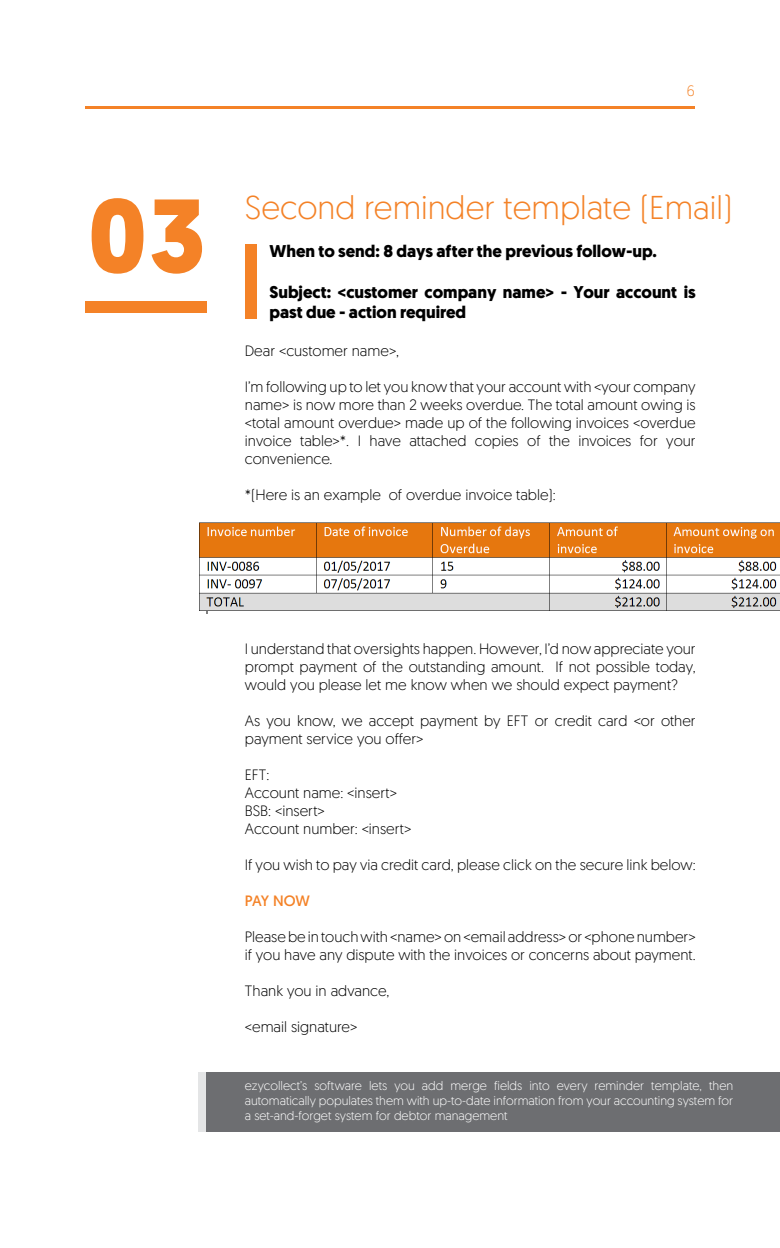
<style>
.page{position:relative;width:780px;height:1248px;background:#fff}
.page>*{position:absolute;margin:0;border:0;box-sizing:border-box;transform-origin:0 0}
.t1{font:700 104px "Geomanist";color:#f48227}
.t2{font:300 33px "Geomanist";color:#f48227}
.t3{font:700 17px/20.4px "Geomanist";color:#000}
.t4{font:300 15px/18px "Geomanist";color:#000}
.t5{font:15px "Geomanist";letter-spacing:-.025em;color:#f48227}
.t6{font:300 15px "Geomanist";color:#f48227}
.t7{font:300 12.5px/15px "Geomanist";color:#fff;text-align:justify}
</style>
<div class="page">
<hr style="left:85px;top:106px;width:609px;height:3px;background:#f48227">
<div style="left:85px;top:301px;width:121px;height:11px;background:#f48227"></div>
<div style="left:245px;top:244px;width:11px;height:74px;background:#f48227"></div>
<img style="left:199px;top:522px;width:581px;height:91px">
<div style="left:205px;top:1071px;width:575px;height:60px;background:#6d6e71"></div>
<div style="left:198px;top:1071px;width:8px;height:60px;background:#e4e5e6"></div>
<h1 class="t1" style="left:87px;top:166px;width:120px">03</h1>
<p class="t6" style="left:686px;top:81px;width:10px">6</p>
<h2 class="t2" style="left:245px;top:186px;width:489px">Second reminder template (Email)</h2>
<p class="t3" style="left:269px;top:240px;width:389px">When to send: 8 days after the previous follow-up.</p>
<p class="t3" style="left:269px;top:281px;width:427px">Subject: &lt;customer company name&gt; - Your account is past due - action required</p>
<p class="t4" style="left:245px;top:341px;width:156px">Dear &lt;customer name&gt;,</p>
<p class="t4" style="left:245px;top:377px;width:452px;text-align:justify">I’m following up to let you know that your account with &lt;your company name&gt; is now more than 2 weeks overdue. The total amount owing is &lt;total amount overdue&gt; made up of the following invoices &lt;overdue invoice table&gt;*. I have attached copies of the invoices for your convenience.</p>
<p class="t4" style="left:245px;top:485px;width:312px">*(Here is an example of overdue invoice table):</p>
<p class="t4" style="left:245px;top:638px;width:452px;text-align:justify">I understand that oversights happen. However, I’d now appreciate your prompt payment of the outstanding amount. If not possible today, would you please let me know when we should expect payment?</p>
<p class="t4" style="left:245px;top:710px;width:452px">As you know, we accept payment by EFT or credit card &lt;or other payment service you offer&gt;</p>
<p class="t4" style="left:245px;top:764px;width:168px">EFT:<br>Account name: &lt;insert&gt;<br>BSB: &lt;insert&gt;<br>Account number: &lt;insert&gt;</p>
<p class="t4" style="left:245px;top:854px;width:452px">If you wish to pay via credit card, please click on the secure link below:</p>
<p class="t5" style="left:245px;top:890px;width:67px">PAY NOW</p>
<p class="t4" style="left:245px;top:926px;width:452px">Please be in touch with &lt;name&gt; on &lt;email address&gt; or &lt;phone number&gt; if you have any dispute with the invoices or concerns about payment.</p>
<p class="t4" style="left:245px;top:980px;width:146px">Thank you in advance,</p>
<p class="t4" style="left:245px;top:1016px;width:114px">&lt;email signature&gt;</p>
<p class="t7" style="left:245px;top:1077px;width:490px">ezycollect’s software lets you add merge fields into every reminder template, then automatically populates them with up-to-date information from your accounting system for a set-and-forget system for debtor management</p>
</div>
